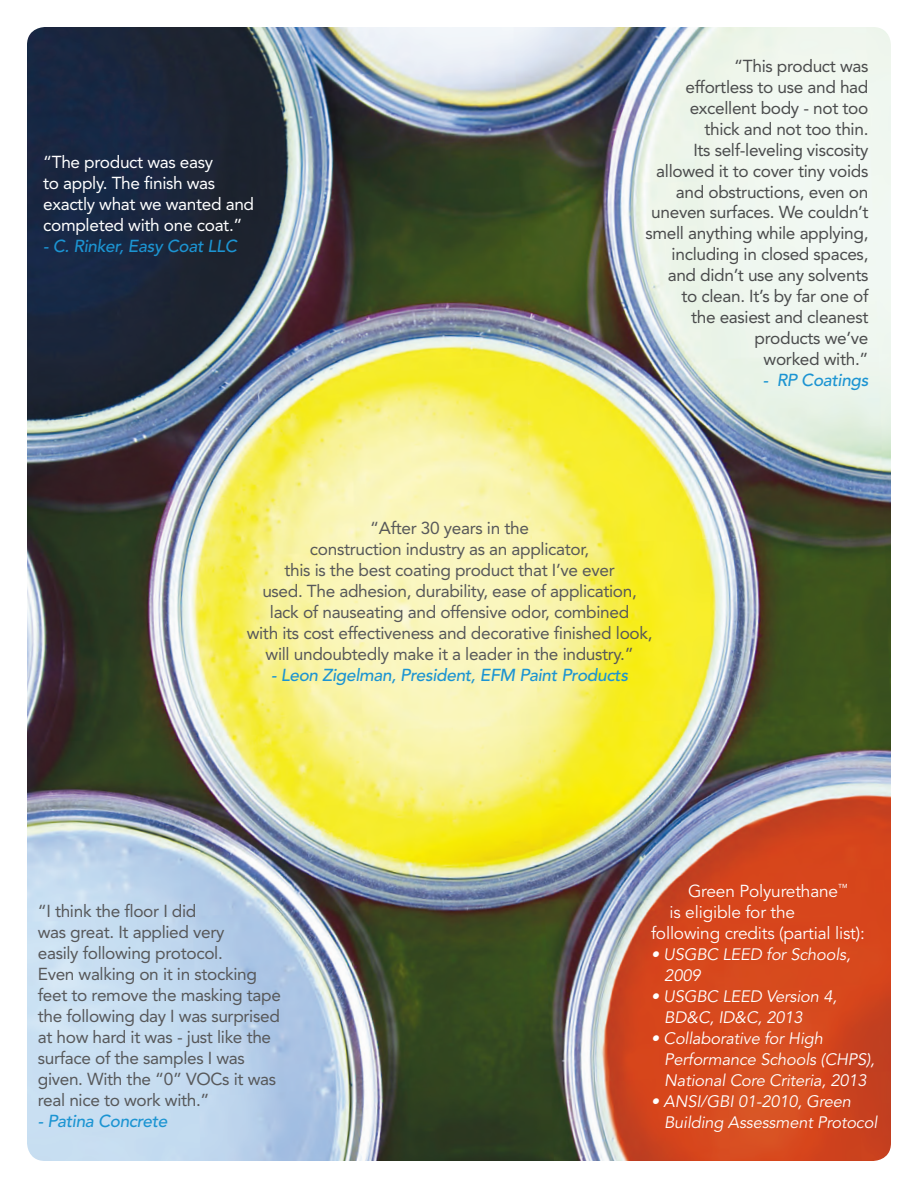
<style>
.page{position:relative;width:918px;height:1188px;background:#fff}
.page>*{position:absolute;margin:0;border:0;box-sizing:border-box;transform-origin:0 0}
.t1{font:17.25px/21px "Avenir";letter-spacing:-.02em;color:#57585a;text-align:center}
.t2{font:17.25px/21px "Avenir";letter-spacing:-.02em;color:#4b4c4d;text-align:right}
.t3{font:italic 500 17.25px "Avenir";letter-spacing:-.02em;color:#1c94d2}
.t4{font:17.25px/21px "Avenir";letter-spacing:-.02em;color:#fff}
.t5{font:17.25px "Avenir";letter-spacing:-.01em;color:#fff}
.t6{font:italic 16.5px/21px "Avenir";letter-spacing:-.01em;color:#fff}
</style>
<div class="page">
<img style="left:27px;top:27px;width:864px;height:1134px">
<p class="t4" style="left:43px;top:151px;width:212px">“The product was easy<br>to apply. The finish was exactly what we wanted and completed with one coat.”</p>
<p class="t3" style="left:43px;top:236px;width:195px">- C. Rinker, Easy Coat LLC</p>
<p class="t2" style="left:646px;top:55px;width:224px">“This product was<br>effortless to use and had excellent body - not too<br>thick and not too thin.<br>Its self-leveling viscosity allowed it to cover tiny voids and obstructions, even on uneven surfaces. We couldn’t smell anything while applying, including in closed spaces, and didn’t use any solvents<br>to clean. It’s by far one of<br>the easiest and cleanest products we’ve<br>worked with.”</p>
<p class="t3" style="left:763px;top:371px;width:107px">- RP Coatings</p>
<p class="t1" style="left:247px;top:517px;width:407px">“After 30 years in the<br>construction industry as an applicator,<br>this is the best coating product that I’ve ever<br>used. The adhesion, durability, ease of application, lack of nauseating and offensive odor, combined<br>with its cost effectiveness and decorative finished look, will undoubtedly make it a leader in the industry.”</p>
<p class="t3" style="left:271px;top:665px;width:358px">- Leon Zigelman, President, EFM Paint Products</p>
<p class="t1" style="left:38px;top:900px;width:245px;text-align:left">“I think the floor I did<br>was great. It applied very<br>easily following protocol.<br>Even walking on it in stocking feet to remove the masking tape the following day I was surprised at how hard it was - just like the surface of the samples I was given. With the “0” VOCs it was real nice to work with.”</p>
<p class="t3" style="left:38px;top:1111px;width:131px">- Patina Concrete</p>
<p class="t5" style="left:688px;top:881px;width:161px">Green Polyurethane<sup>™</sup></p>
<p class="t5" style="left:670px;top:902px;width:127px">is eligible for the</p>
<p class="t5" style="left:651px;top:923px;width:215px">following credits (partial list):</p>
<p class="t6" style="left:664px;top:944px;width:188px;text-indent:-13px">• USGBC LEED for Schools,<br>2009</p>
<p class="t6" style="left:664px;top:986px;width:174px;text-indent:-13px">• USGBC LEED Version 4,<br>BD&amp;C, ID&amp;C, 2013</p>
<p class="t6" style="left:664px;top:1028px;width:212px;text-indent:-13px">• Collaborative for High<br>Performance Schools (CHPS),<br>National Core Criteria, 2013</p>
<p class="t6" style="left:664px;top:1091px;width:215px;text-indent:-13px">• ANSI/GBI 01-2010, Green<br>Building Assessment Protocol</p>
</div>
